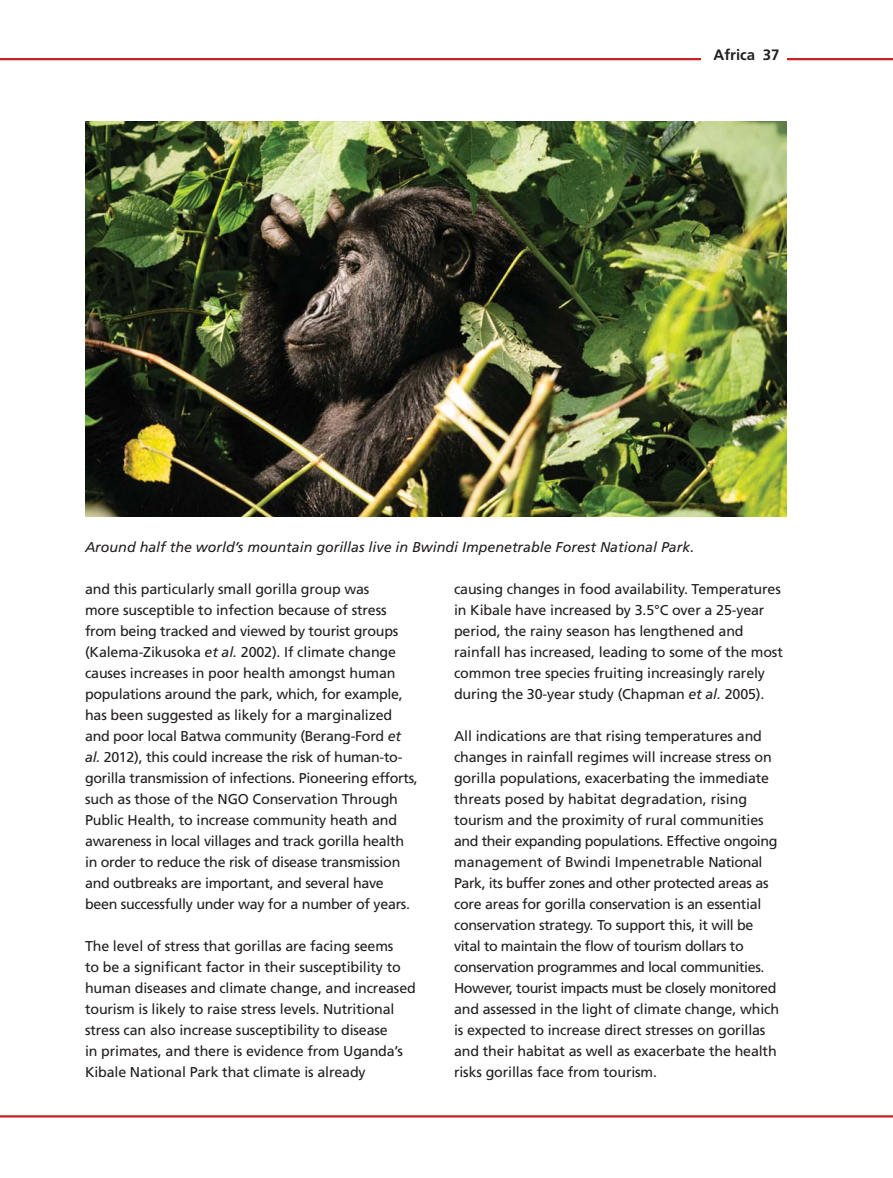
<style>
.page{position:relative;width:893px;height:1178px;background:#fff}
.page>*{position:absolute;margin:0;border:0;box-sizing:border-box;transform-origin:0 0}
.t1{font:700 15px "Frutiger";color:#231f20}
.t2{font:14.25px/21px "Frutiger";letter-spacing:-.01em;color:#231f20}
.t3{font:italic 14.25px "Frutiger";color:#231f20}
.s1{color:#fff}
.s2{font-style:italic}
</style>
<div class="page">
<hr style="left:0;top:1115px;width:892px;height:2px;background:#c42127">
<hr style="left:0;top:58px;width:892px;height:2px;background:#c42127">
<div style="left:702px;top:49px;width:85px;height:26px;background:#fff"></div>
<img style="left:85px;top:121px;width:702px;height:396px">
<p class="t1" style="left:713px;top:48px;width:75px">Africa 37<span class="s1">–</span></p>
<p class="t3" style="left:85px;top:540px;width:610px">Around half the world’s mountain gorillas live in Bwindi Impenetrable Forest National Park.</p>
<p class="t2" style="left:85px;top:579px;width:334px">and this particularly small gorilla group was<br>more susceptible to infection because of stress from being tracked and viewed by tourist groups (Kalema-Zikusoka <span class="s2">et al.</span> 2002). If climate change causes increases in poor health amongst human populations around the park, which, for example, has been suggested as likely for a marginalized and poor local Batwa community (Berang-Ford <span class="s2">et al.</span> 2012), this could increase the risk of human-to&shy;gorilla transmission of infections. Pioneering efforts, such as those of the NGO Conservation Through Public Health, to increase community heath and awareness in local villages and track gorilla health in order to reduce the risk of disease transmission and outbreaks are important, and several have been successfully under way for a number of years.</p>
<p class="t2" style="left:85px;top:936px;width:332px">The level of stress that gorillas are facing seems<br>to be a significant factor in their susceptibility to human diseases and climate change, and increased tourism is likely to raise stress levels. Nutritional stress can also increase susceptibility to disease<br>in primates, and there is evidence from Uganda’s Kibale National Park that climate is already</p>
<p class="t2" style="left:454px;top:579px;width:330px">causing changes in food availability. Temperatures in Kibale have increased by 3.5°C over a 25-year period, the rainy season has lengthened and rainfall has increased, leading to some of the most common tree species fruiting increasingly rarely during the 30-year study (Chapman <span class="s2">et al.</span> 2005).</p>
<p class="t2" style="left:454px;top:726px;width:326px">All indications are that rising temperatures and changes in rainfall regimes will increase stress on gorilla populations, exacerbating the immediate threats posed by habitat degradation, rising tourism and the proximity of rural communities and their expanding populations. Effective ongoing management of Bwindi Impenetrable National Park, its buffer zones and other protected areas as core areas for gorilla conservation is an essential conservation strategy. To support this, it will be vital to maintain the flow of tourism dollars to conservation programmes and local communities.<br>However, tourist impacts must be closely monitored and assessed in the light of climate change, which is expected to increase direct stresses on gorillas and their habitat as well as exacerbate the health risks gorillas face from tourism.</p>
</div>
